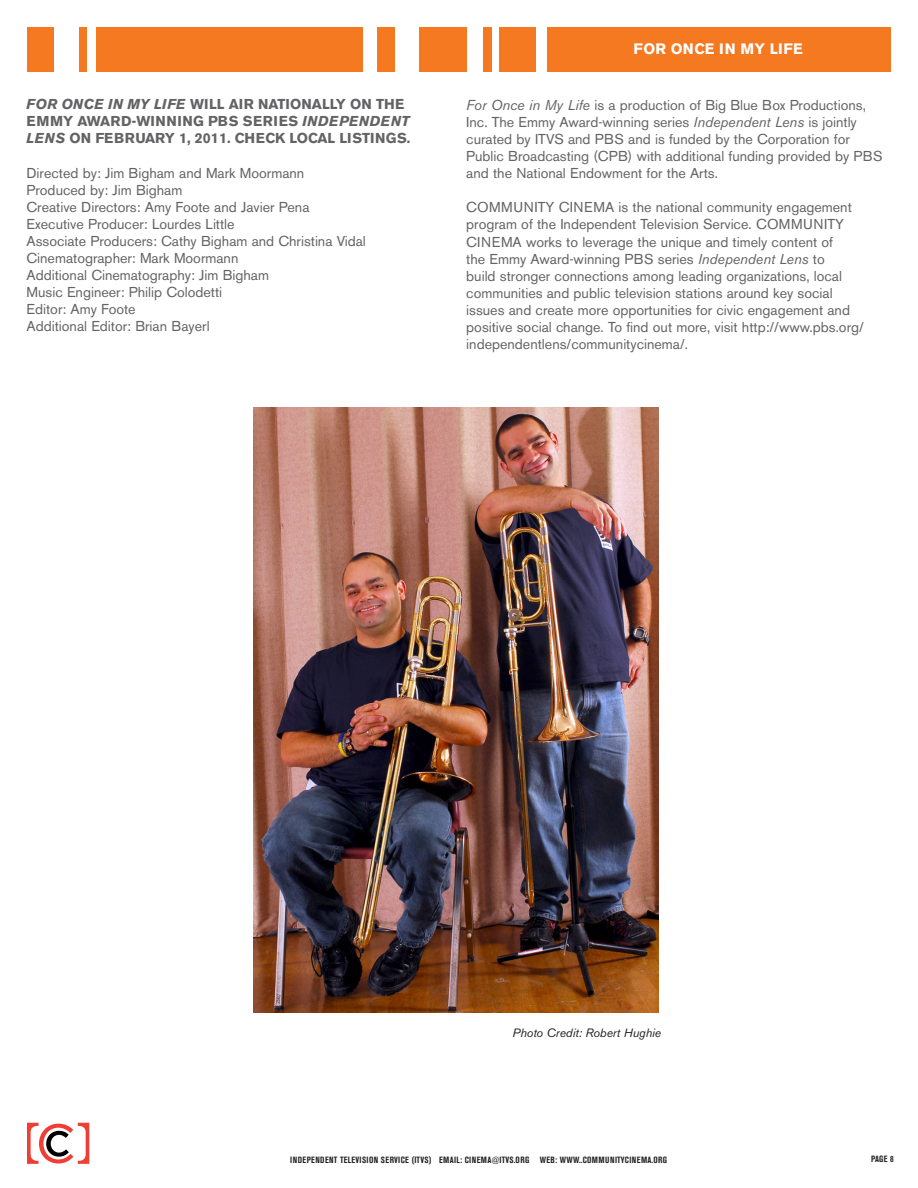
<style>
.page{position:relative;width:918px;height:1188px;background:#fff}
.page>*{position:absolute;margin:0;border:0;box-sizing:border-box;transform-origin:0 0}
.t1{font:700 15px "Akzidenz Grotesk BE";letter-spacing:.01em;color:#fff}
.footnotes{font:14.25px/17.1px "Akzidenz Grotesk BE";color:#636366}
.footnotes-2{font:700 14.25px/17.1px "Akzidenz Grotesk BE";color:#636366}
.t2{font:italic 12px "Akzidenz Grotesk BE";color:#231f20}
.t3{font:700 condensed 9px "Akzidenz Grotesk BE";letter-spacing:.045em;color:#231f20}
.s1{font-style:italic}
</style>
<div class="page">
<div style="left:547px;top:27px;width:343px;height:45px;background:#f47921"></div>
<div style="left:419px;top:27px;width:47px;height:45px;background:#f47921"></div>
<div style="left:483px;top:27px;width:9px;height:45px;background:#f47921"></div>
<div style="left:96px;top:27px;width:267px;height:45px;background:#f47921"></div>
<div style="left:79px;top:27px;width:8px;height:45px;background:#f47921"></div>
<div style="left:27px;top:27px;width:26px;height:45px;background:#f47921"></div>
<div style="left:377px;top:27px;width:17px;height:45px;background:#f47921"></div>
<div style="left:500px;top:27px;width:36px;height:45px;background:#f47921"></div>
<svg style="left:27px;top:1123px;width:62px;height:41px"></svg>
<img style="left:253px;top:407px;width:405px;height:606px">
<p class="footnotes-2" style="left:27px;top:96px;width:385px"><span class="s1">FOR ONCE IN MY LIFE</span> WILL AIR NATIONALLY ON THE<br>EMMY AWARD-WINNING PBS SERIES <span class="s1">INDEPENDENT<br>LENS</span> ON FEBRUARY 1, 2011. CHECK LOCAL LISTINGS.</p>
<p class="footnotes" style="left:27px;top:164px;width:279px">Directed by: Jim Bigham and Mark Moormann</p>
<p class="footnotes" style="left:27px;top:181px;width:157px">Produced by: Jim Bigham</p>
<p class="footnotes" style="left:27px;top:198px;width:284px">Creative Directors: Amy Foote and Javier Pena</p>
<p class="footnotes" style="left:27px;top:215px;width:210px">Executive Producer: Lourdes Little</p>
<p class="footnotes" style="left:27px;top:232px;width:341px">Associate Producers: Cathy Bigham and Christina Vidal</p>
<p class="footnotes" style="left:27px;top:250px;width:213px">Cinematographer: Mark Moormann</p>
<p class="footnotes" style="left:27px;top:267px;width:244px">Additional Cinematography: Jim Bigham</p>
<p class="footnotes" style="left:27px;top:284px;width:197px">Music Engineer: Philip Colodetti</p>
<p class="footnotes" style="left:27px;top:301px;width:111px">Editor: Amy Foote</p>
<p class="footnotes" style="left:27px;top:318px;width:185px">Additional Editor: Brian Bayerl</p>
<p class="t1" style="left:634px;top:40px;width:171px">FOR ONCE IN MY LIFE</p>
<p class="footnotes" style="left:466px;top:96px;width:418px"><span class="s1">For Once in My Life</span> is a production of Big Blue Box Productions, Inc. The Emmy Award-winning series <span class="s1">Independent Lens</span> is jointly curated by ITVS and PBS and is funded by the Corporation for Public Broadcasting (CPB) with additional funding provided by PBS and the National Endowment for the Arts.</p>
<p class="footnotes" style="left:466px;top:199px;width:399px">COMMUNITY CINEMA is the national community engagement program of the Independent Television Service. COMMUNITY CINEMA works to leverage the unique and timely content of<br>the Emmy Award-winning PBS series <span class="s1">Independent Lens</span> to<br>build stronger connections among leading organizations, local communities and public television stations around key social issues and create more opportunities for civic engagement and positive social change. To find out more, visit http://www.pbs.org/ independentlens/communitycinema/.</p>
<p class="t2" style="left:513px;top:1026px;width:150px">Photo Credit: Robert Hughie</p>
<p class="t3" style="left:290px;top:1155px;width:378px">INDEPENDENT TELEVISION SERVICE (ITVS) EMAIL: CINEMA@ITVS.ORG WEB: WWW..COMMUNITYCINEMA.ORG</p>
<p class="t3" style="left:871px;top:1154px;width:24px">PAGE 8</p>
</div>
